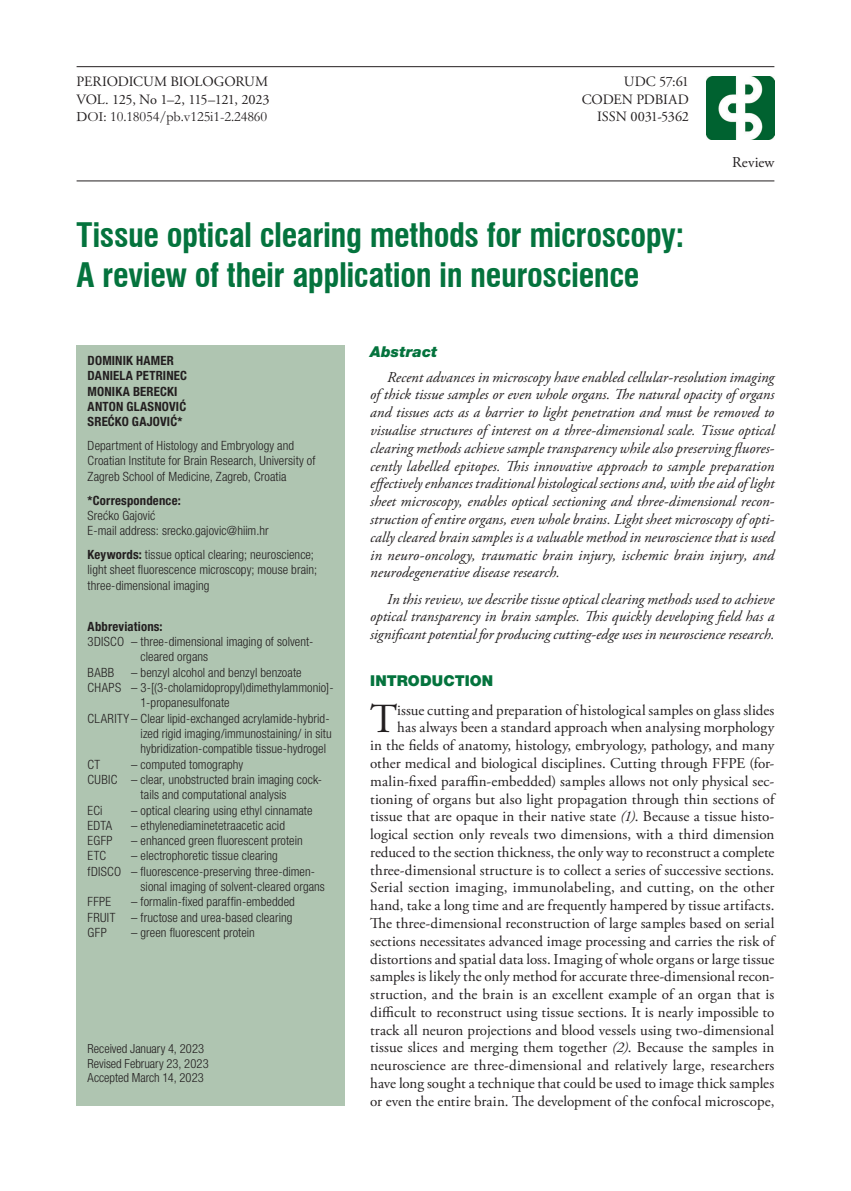
<style>
.page{position:relative;width:851px;height:1191px;background:#fff}
.page>*{position:absolute;margin:0;border:0;box-sizing:border-box;transform-origin:0 0}
.t1{font:41.25px "Adobe Garamond Pro";color:#231f20}
.t2{font:700 condensed 33px/40px "Swiss 721 BT";letter-spacing:-.015em;color:#04733d}
.t3{font:15px/17.7px "Adobe Garamond Pro";letter-spacing:.005em;color:#231f20;text-align:right}
.t4{font:italic 15px/17.9px "Adobe Garamond Pro";color:#231f20;text-align:justify}
.t5{font:900 15px "Helvetica Neue LT Pro";letter-spacing:.01em;color:#04733d}
.t6{font:italic 900 15px "Helvetica Neue LT Pro";letter-spacing:.01em;color:#04733d}
.t7{font:14.25px "Adobe Garamond Pro";letter-spacing:-.02em;color:#231f20}
.t8{font:14.25px "Garamond";color:#231f20}
.t9{font:300 condensed 12.75px/15.3px "Helvetica Neue LT Pro";letter-spacing:.005em;color:#231f20}
.t10{font:700 condensed 12.75px/15.3px "Helvetica Neue LT Pro";letter-spacing:.015em;color:#231f20}
.t11{font:300 condensed 12.6px/14.7px "Helvetica Neue LT Pro";color:#231f20}
.s1{font-weight:700}
.s2{font-style:italic}
</style>
<div class="page">
<div style="left:77px;top:345px;width:267px;height:761px;background:#afc5b1"></div>
<img style="left:706px;top:76px;width:68px;height:64px">
<hr style="left:77px;top:66px;width:697px;height:1px;background:#231f20">
<hr style="left:77px;top:180px;width:697px;height:1px;background:#231f20">
<p class="t7" style="left:77px;top:73px;width:193px">PERIODICUM BIOLOGORUM</p>
<p class="t7" style="left:623px;top:73px;width:67px">UDC 57:61</p>
<p class="t7" style="left:77px;top:90px;width:194px">VOL. 125, No 1–2, 115–121, 2023</p>
<p class="t7" style="left:581px;top:90px;width:109px">CODEN PDBIAD</p>
<p class="t8" style="left:77px;top:109px;width:192px">DOI: 10.18054/pb.v125i1-2.24860</p>
<p class="t7" style="left:597px;top:108px;width:93px">ISSN 0031-5362</p>
<h2 class="t2" style="left:77px;top:215px;width:609px">Tissue optical clearing methods for microscopy:<br>A review of their application in neuroscience</h2>
<p class="t3" style="left:732px;top:153px;width:44px">Review</p>
<p class="t10" style="left:88px;top:353px;width:101px">DOMINIK HAMER<br>DANIELA PETRINEC<br>MONIKA BERECKI<br>ANTON GLASNOVIĆ<br>SREĆKO GAJOVIĆ*</p>
<p class="t9" style="left:88px;top:438px;width:229px">Department of Histology and Embryology and<br>Croatian Institute for Brain Research, University of<br>Zagreb School of Medicine, Zagreb, Croatia</p>
<p class="t10" style="left:88px;top:492px;width:95px">*Correspondence:</p>
<p class="t9" style="left:88px;top:507px;width:182px">Srećko Gajović<br>E-mail address: srecko.gajovic@hiim.hr</p>
<p class="t9" style="left:88px;top:547px;width:231px"><span class="s1">Keywords:</span> tissue optical clearing; neuroscience; light sheet fluorescence microscopy; mouse brain; three-dimensional imaging</p>
<p class="t10" style="left:88px;top:618px;width:76px">Abbreviations:</p>
<p class="t9" style="left:88px;top:634px;width:227px">3DISCO – three-dimensional imaging of solvent-</p>
<p class="t9" style="left:141px;top:649px;width:69px">cleared organs</p>
<p class="t9" style="left:88px;top:664px;width:28px">BABB</p>
<p class="t9" style="left:131px;top:664px;width:172px">– benzyl alcohol and benzyl benzoate</p>
<p class="t9" style="left:88px;top:680px;width:247px">CHAPS – 3-[(3-cholamidopropyl)dimethylammonio]-</p>
<p class="t9" style="left:141px;top:695px;width:90px">1-propanesulfonate</p>
<p class="t9" style="left:88px;top:710px;width:243px">CLARITY – Clear lipid-exchanged acrylamide-hybrid-</p>
<p class="t9" style="left:141px;top:725px;width:193px">ized rigid imaging/immunostaining/ in situ</p>
<p class="t9" style="left:141px;top:741px;width:187px">hybridization-compatible tissue-hydrogel</p>
<p class="t9" style="left:88px;top:756px;width:14px">CT</p>
<p class="t9" style="left:131px;top:756px;width:114px">– computed tomography</p>
<p class="t9" style="left:88px;top:771px;width:236px">CUBIC – clear, unobstructed brain imaging cock-</p>
<p class="t9" style="left:141px;top:787px;width:147px">tails and computational analysis</p>
<p class="t9" style="left:88px;top:802px;width:16px">ECi</p>
<p class="t9" style="left:131px;top:802px;width:183px">– optical clearing using ethyl cinnamate</p>
<p class="t9" style="left:88px;top:817px;width:26px">EDTA</p>
<p class="t9" style="left:131px;top:817px;width:155px">– ethylenediaminetetraacetic acid</p>
<p class="t9" style="left:88px;top:833px;width:26px">EGFP</p>
<p class="t9" style="left:131px;top:833px;width:173px">– enhanced green fluorescent protein</p>
<p class="t9" style="left:88px;top:848px;width:20px">ETC</p>
<p class="t9" style="left:131px;top:848px;width:148px">– electrophoretic tissue clearing</p>
<p class="t9" style="left:88px;top:863px;width:229px">fDISCO – fluorescence-preserving three-dimen-</p>
<p class="t9" style="left:141px;top:878px;width:186px">sional imaging of solvent-cleared organs</p>
<p class="t9" style="left:88px;top:894px;width:25px">FFPE</p>
<p class="t9" style="left:88px;top:894px;width:209px;text-indent:44px">– formalin-fixed paraffin-embedded<br>FRUIT – fructose and urea-based clearing<br>GFP</p>
<p class="t9" style="left:131px;top:924px;width:125px">– green fluorescent protein</p>
<p class="t11" style="left:88px;top:1041px;width:122px">Received January 4, 2023<br>Revised February 23, 2023<br>Accepted March 14, 2023</p>
<p class="t6" style="left:370px;top:342px;width:69px">Abstract</p>
<p class="t4" style="left:370px;top:368px;width:405px;text-indent:17px">Recent advances in microscopy have enabled cellular-resolution imaging of thick tissue samples or even whole organs. The natural opacity of organs and tissues acts as a barrier to light penetration and must be removed to visualise structures of interest on a three-dimensional scale. Tissue optical clearing methods achieve sample transparency while also preserving fluores&shy;cently labelled epitopes. This innovative approach to sample preparation effectively enhances traditional histological sections and, with the aid of light sheet microscopy, enables optical sectioning and three-dimensional recon&shy;struction of entire organs, even whole brains. Light sheet microscopy of opti&shy;cally cleared brain samples is a valuable method in neuroscience that is used in neuro-oncology, traumatic brain injury, ischemic brain injury, and neurodegenerative disease research.</p>
<p class="t4" style="left:370px;top:590px;width:406px;text-indent:17px">In this review, we describe tissue optical clearing methods used to achieve optical transparency in brain samples. This quickly developing field has a significant potential for producing cutting-edge uses in neuroscience research.</p>
<p class="t5" style="left:370px;top:672px;width:125px">INTRODUCTION</p>
<h1 class="t1" style="left:370px;top:694px;width:29px">T</h1>
<p class="t3" style="left:370px;top:702px;width:405px">issue cutting and preparation of histological samples on glass slides<br>has always been a standard approach when analysing morphology<br>in the fields of anatomy, histology, embryology, pathology, and many other medical and biological disciplines. Cutting through FFPE (for&shy;malin-fixed paraffin-embedded) samples allows not only physical sec&shy;tioning of organs but also light propagation through thin sections of tissue that are opaque in their native state <span class="s2">(1)</span>. Because a tissue histo&shy;logical section only reveals two dimensions, with a third dimension reduced to the section thickness, the only way to reconstruct a complete three-dimensional structure is to collect a series of successive sections.<br>Serial section imaging, immunolabeling, and cutting, on the other hand, take a long time and are frequently hampered by tissue artifacts.<br>The three-dimensional reconstruction of large samples based on serial sections necessitates advanced image processing and carries the risk of distortions and spatial data loss. Imaging of whole organs or large tissue samples is likely the only method for accurate three-dimensional recon&shy;struction, and the brain is an excellent example of an organ that is difficult to reconstruct using tissue sections. It is nearly impossible to track all neuron projections and blood vessels using two-dimensional tissue slices and merging them together <span class="s2">(2)</span>. Because the samples in neuroscience are three-dimensional and relatively large, researchers have long sought a technique that could be used to image thick samples or even the entire brain. The development of the confocal microscope,</p>
</div>
